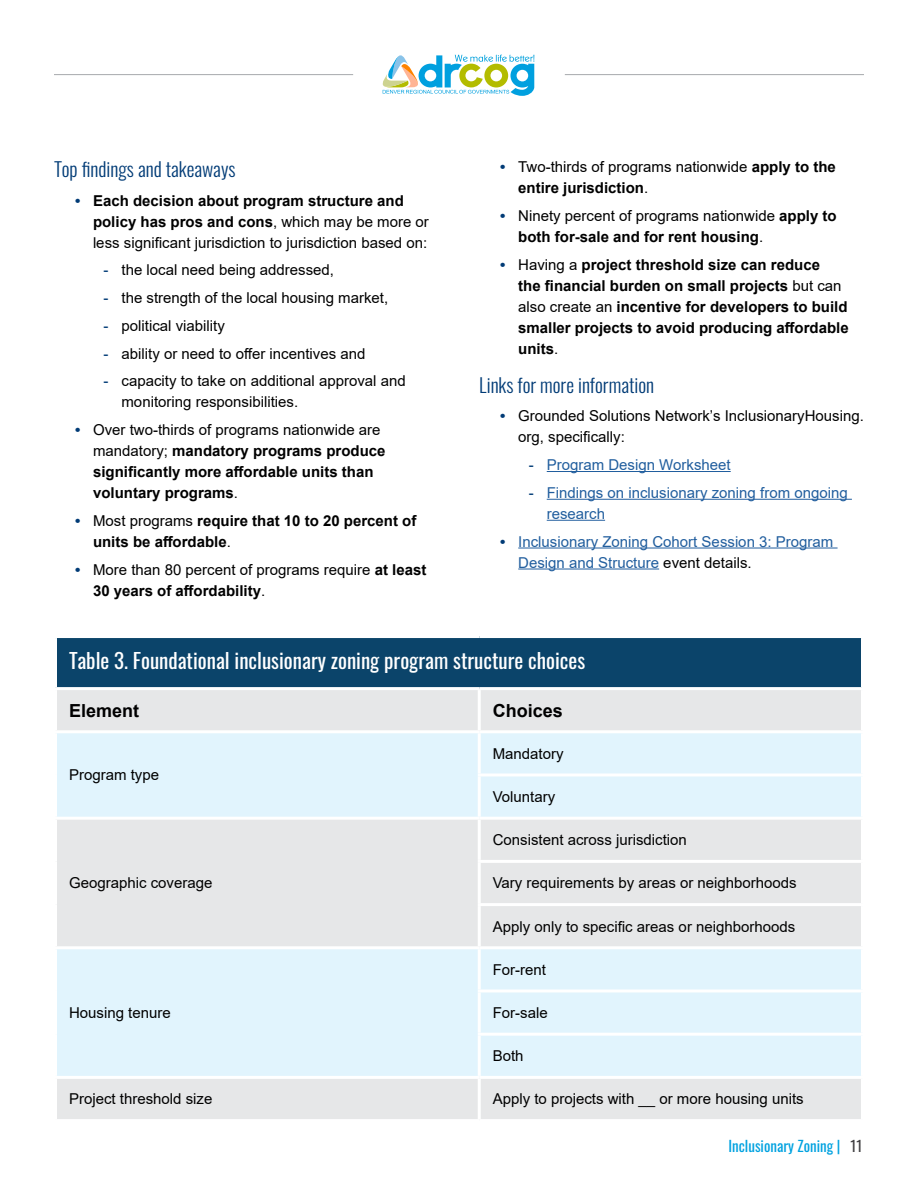
<style>
.page{position:relative;width:918px;height:1188px;background:#fff}
.page>*{position:absolute;margin:0;border:0;box-sizing:border-box;transform-origin:0 0}
.Table_-_Header{font:21px "Oswald";color:#fff}
.Sub-Head-2{font:300 19.5px "Oswald";color:#003b76}
.body{font:700 18px "Arial";color:#000}
.body-2{font:15px/21px "Arial";color:#000}
.t1{font:700 15px/21px "Arial";color:#000}
.t2{font:15px/21px "Arial";color:#215e9e}
.t3{font:15px "Oswald";color:#00a2e0}
.s1{font-weight:700;color:#003b76}
.s2{font-weight:700}
.s3{color:#003b76}
.s4{font-weight:400}
.s5{color:#000}
.s6{color:#414042}
</style>
<div class="page">
<svg style="left:382px;top:54px;width:152px;height:42px"></svg>
<hr style="left:54px;top:74px;width:299px;height:1px;background:#a7a9ac">
<hr style="left:565px;top:74px;width:299px;height:1px;background:#a7a9ac">
<hr style="left:547px;top:471px;width:184px;height:1px;background:#215e9e">
<hr style="left:547px;top:499px;width:305px;height:1px;background:#215e9e">
<hr style="left:547px;top:520px;width:58px;height:1px;background:#215e9e">
<hr style="left:518px;top:548px;width:320px;height:1px;background:#215e9e">
<hr style="left:518px;top:569px;width:141px;height:1px;background:#215e9e">
<div style="left:56px;top:637px;width:806px;height:52px;background:#0b446a"></div>
<div style="left:57px;top:690px;width:804px;height:429px;background:#e6e7e8"></div>
<svg style="left:57px;top:733px;width:804px;height:343px;background:#e3eff5"></svg>
<hr style="left:54px;top:635px;width:425px;height:3px;background:#fff">
<hr style="left:54px;top:638px;width:3px;height:49px;background:#fff">
<hr style="left:479px;top:635px;width:385px;height:3px;background:#fff">
<hr style="left:861px;top:638px;width:3px;height:49px;background:#fff">
<hr style="left:54px;top:687px;width:425px;height:3px;background:#fff">
<hr style="left:479px;top:687px;width:385px;height:3px;background:#fff">
<hr style="left:478px;top:690px;width:3px;height:40px;background:#fff">
<hr style="left:54px;top:730px;width:425px;height:3px;background:#fff">
<hr style="left:479px;top:730px;width:385px;height:3px;background:#fff">
<hr style="left:478px;top:733px;width:3px;height:40px;background:#fff">
<hr style="left:478px;top:773px;width:386px;height:3px;background:#fff">
<hr style="left:478px;top:776px;width:3px;height:41px;background:#fff">
<hr style="left:54px;top:817px;width:425px;height:3px;background:#fff">
<hr style="left:479px;top:817px;width:385px;height:3px;background:#fff">
<hr style="left:478px;top:820px;width:3px;height:40px;background:#fff">
<hr style="left:478px;top:860px;width:386px;height:3px;background:#fff">
<hr style="left:478px;top:863px;width:3px;height:40px;background:#fff">
<hr style="left:478px;top:903px;width:386px;height:3px;background:#fff">
<hr style="left:478px;top:906px;width:3px;height:40px;background:#fff">
<hr style="left:54px;top:946px;width:425px;height:3px;background:#fff">
<hr style="left:479px;top:946px;width:385px;height:3px;background:#fff">
<hr style="left:478px;top:949px;width:3px;height:40px;background:#fff">
<hr style="left:478px;top:989px;width:386px;height:3px;background:#fff">
<hr style="left:478px;top:992px;width:3px;height:41px;background:#fff">
<hr style="left:478px;top:1033px;width:386px;height:3px;background:#fff">
<hr style="left:478px;top:1036px;width:3px;height:40px;background:#fff">
<hr style="left:54px;top:1076px;width:425px;height:3px;background:#fff">
<hr style="left:479px;top:1076px;width:385px;height:3px;background:#fff">
<hr style="left:478px;top:1079px;width:3px;height:40px;background:#fff">
<p class="Sub-Head-2" style="left:54px;top:152px;width:183px">Top findings and takeaways</p>
<p class="body-2" style="left:93px;top:190px;width:337px;text-indent:-18px"><span class="s1">•</span> <span class="s2">Each decision about program structure and policy has pros and cons</span>, which may be more or less significant jurisdiction to jurisdiction based on:</p>
<p class="body-2" style="left:104px;top:259px;width:232px"><span class="s3">-</span> the local need being addressed,</p>
<p class="body-2" style="left:104px;top:287px;width:286px"><span class="s3">-</span> the strength of the local housing market,</p>
<p class="body-2" style="left:104px;top:315px;width:123px"><span class="s3">-</span> political viability</p>
<p class="body-2" style="left:104px;top:343px;width:263px"><span class="s3">-</span> ability or need to offer incentives and</p>
<p class="body-2" style="left:122px;top:370px;width:286px;text-indent:-18px"><span class="s3">-</span> capacity to take on additional approval and monitoring responsibilities.</p>
<p class="t1" style="left:93px;top:420px;width:294px;text-indent:-18px"><span class="s3">•</span> <span class="s4">Over two-thirds of programs nationwide are mandatory;</span> mandatory programs produce significantly more affordable units than voluntary programs<span class="s4">.</span></p>
<p class="t1" style="left:93px;top:510px;width:325px;text-indent:-18px"><span class="s3">•</span> <span class="s4">Most programs</span> require that 10 to 20 percent of units be affordable<span class="s4">.</span></p>
<p class="body-2" style="left:93px;top:559px;width:335px;text-indent:-18px"><span class="s1">•</span> More than 80 percent of programs require <span class="s2">at least<br>30 years of affordability</span>.</p>
<p class="body-2" style="left:518px;top:156px;width:319px;text-indent:-18px"><span class="s1">•</span> Two-thirds of programs nationwide <span class="s2">apply to the entire jurisdiction</span>.</p>
<p class="t1" style="left:518px;top:205px;width:320px;text-indent:-18px"><span class="s3">•</span> <span class="s4">Ninety percent of programs nationwide</span> apply to both for-sale and for rent housing<span class="s4">.</span></p>
<p class="t1" style="left:518px;top:254px;width:332px;text-indent:-18px"><span class="s3">•</span> <span class="s4">Having a</span> project threshold size can reduce<br>the financial burden on small projects <span class="s4">but can also create an</span> incentive for developers to build smaller projects to avoid producing affordable units<span class="s4">.</span></p>
<p class="Sub-Head-2" style="left:479px;top:368px;width:176px">Links for more information</p>
<p class="body-2" style="left:518px;top:405px;width:347px;text-indent:-18px"><span class="s1">•</span> Grounded Solutions Network’s InclusionaryHousing. org, specifically:</p>
<p class="t2" style="left:529px;top:454px;width:203px"><span class="s3">-</span> Program Design Worksheet</p>
<p class="t2" style="left:547px;top:482px;width:302px;text-indent:-18px"><span class="s3">-</span> Findings on inclusionary zoning from ongoing research</p>
<p class="t2" style="left:518px;top:531px;width:317px;text-indent:-18px"><span class="s1">•</span> Inclusionary Zoning Cohort Session 3: Program<br>Design and Structure <span class="s5">event details.</span></p>
<p class="Table_-_Header" style="left:69px;top:642px;width:518px">Table 3. Foundational inclusionary zoning program structure choices</p>
<p class="body" style="left:69px;top:698px;width:72px">Element</p>
<p class="body" style="left:493px;top:698px;width:72px">Choices</p>
<p class="body-2" style="left:69px;top:765px;width:92px">Program type</p>
<p class="body-2" style="left:69px;top:873px;width:145px">Geographic coverage</p>
<p class="body-2" style="left:69px;top:1002px;width:103px">Housing tenure</p>
<p class="body-2" style="left:493px;top:743px;width:72px">Mandatory</p>
<p class="body-2" style="left:493px;top:786px;width:64px">Voluntary</p>
<p class="body-2" style="left:493px;top:829px;width:196px">Consistent across jurisdiction</p>
<p class="body-2" style="left:493px;top:873px;width:306px">Vary requirements by areas or neighborhoods</p>
<p class="body-2" style="left:493px;top:916px;width:304px">Apply only to specific areas or neighborhoods</p>
<p class="body-2" style="left:493px;top:959px;width:55px">For-rent</p>
<p class="body-2" style="left:493px;top:1002px;width:57px">For-sale</p>
<p class="body-2" style="left:493px;top:1045px;width:32px">Both</p>
<p class="body-2" style="left:69px;top:1089px;width:145px">Project threshold size</p>
<p class="body-2" style="left:493px;top:1089px;width:312px">Apply to projects with __ or more housing units</p>
<p class="t3" style="left:729px;top:1132px;width:135px">Inclusionary Zoning | <span class="s6">11</span></p>
</div>
